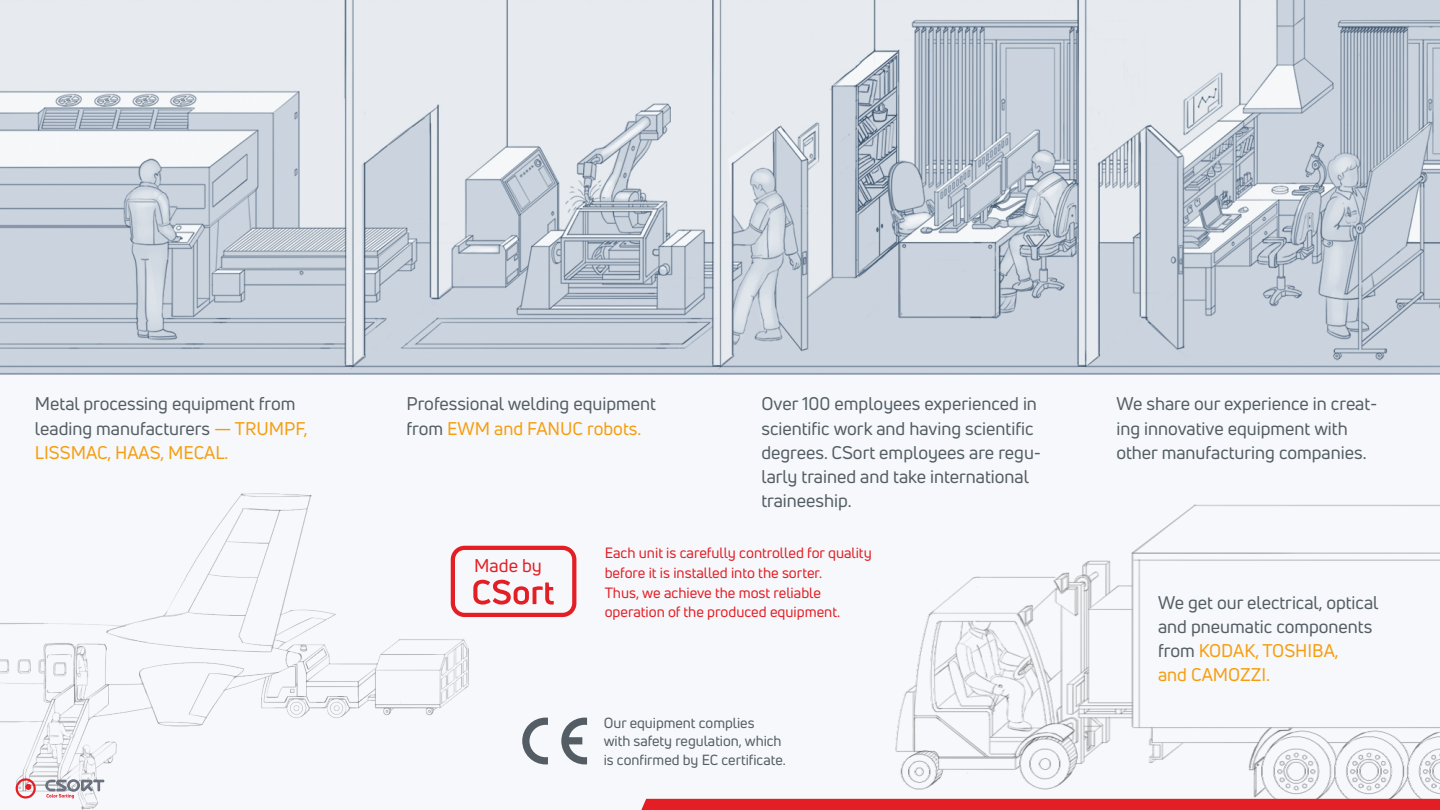
<style>
.page{position:relative;width:1440px;height:810px;background:#f6f8fb}
.page>*{position:absolute;margin:0;border:0;box-sizing:border-box;transform-origin:0 0}
.t1{font:18px/24.4px "Uni Neue";color:#535d63}
.t2{font:18px "Uni Neue";color:#e31e24}
.t3{font:14.6px/19.8px "Uni Neue";color:#e31e24}
.t4{font:14.4px/19px "Uni Neue";color:#535d63}
.s1{color:#f59d0e}
</style>
<div class="page">
<img style="left:895px;top:505px;width:545px;height:294px">
<img style="left:0;top:493px;width:469px;height:317px">
<div style="left:641px;top:799px;width:799px;height:11px;background:#e31e24"></div>
<img style="left:0;top:0;width:1440px;height:374px">
<svg style="left:522px;top:718px;width:65px;height:46px"></svg>
<svg style="left:451px;top:546px;width:125px;height:71px"></svg>
<svg style="left:15px;top:778px;width:21px;height:21px"></svg>
<svg style="left:45px;top:779px;width:59px;height:19px"></svg>
<p class="t1" style="left:35px;top:394px;width:274px">Metal processing equipment from leading manufacturers <span class="s1">— TRUMPF,<br>LISSMAC, HAAS, MECAL.</span></p>
<p class="t1" style="left:406px;top:394px;width:251px">Professional welding equipment from <span class="s1">EWM and FANUC robots.</span></p>
<p class="t1" style="left:1116px;top:394px;width:263px">We share our experience in creat&shy;ing innovative equipment with other manufacturing companies.</p>
<p class="t1" style="left:761px;top:394px;width:281px">Over 100 employees experienced in scientific work and having scientific degrees. CSort employees are regu&shy;larly trained and take international traineeship.</p>
<p class="t2" style="left:474px;top:559px;width:69px">Made by</p>
<p class="t3" style="left:605px;top:545px;width:269px">Each unit is carefully controlled for quality before it is installed into the sorter.<br>Thus, we achieve the most reliable operation of the produced equipment.</p>
<p class="t4" style="left:604px;top:714px;width:184px">Our equipment complies<br>with safety regulation, which is confirmed by EC certificate.</p>
<p class="t1" style="left:1158px;top:592px;width:222px">We get our electrical, optical and pneumatic components from <span class="s1">KODAK, TOSHIBA,<br>and CAMOZZI.</span></p>
</div>
